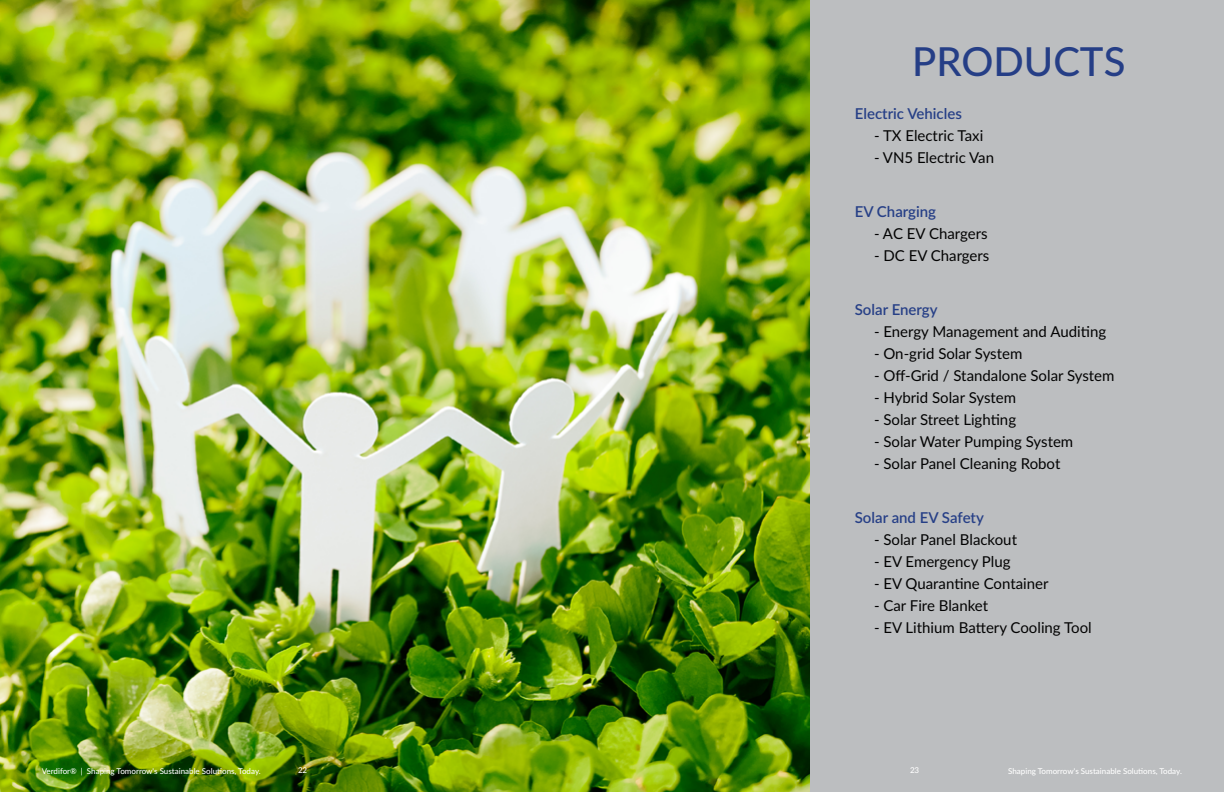
<style>
.page{position:relative;width:1224px;height:792px;background:#fff}
.page>*{position:absolute;margin:0;border:0;box-sizing:border-box;transform-origin:0 0}
.t1{font:500 40px "Lato";color:#253e86}
.t2{font:15px "Lato";color:#000}
.t3{font:600 15px "Lato";color:#253e86}
.t4{font:500 8px "Lato";color:#fff}
</style>
<div class="page">
<img style="left:0;top:0;width:810px;height:792px">
<div style="left:810px;top:0;width:414px;height:792px;background:#bcbec0"></div>
<h1 class="t1" style="left:912px;top:33px;width:215px">PRODUCTS</h1>
<p class="t3" style="left:855px;top:103px;width:109px">Electric Vehicles</p>
<p class="t2" style="left:874px;top:125px;width:111px">- TX Electric Taxi</p>
<p class="t2" style="left:874px;top:147px;width:122px">- VN5 Electric Van</p>
<p class="t3" style="left:855px;top:201px;width:83px">EV Charging</p>
<p class="t2" style="left:874px;top:223px;width:115px">- AC EV Chargers</p>
<p class="t2" style="left:874px;top:245px;width:117px">- DC EV Chargers</p>
<p class="t3" style="left:855px;top:299px;width:84px">Solar Energy</p>
<p class="t2" style="left:874px;top:321px;width:234px">- Energy Management and Auditing</p>
<p class="t2" style="left:874px;top:343px;width:150px">- On-grid Solar System</p>
<p class="t2" style="left:874px;top:365px;width:242px">- Off-Grid / Standalone Solar System</p>
<p class="t2" style="left:874px;top:387px;width:144px">- Hybrid Solar System</p>
<p class="t2" style="left:874px;top:409px;width:144px">- Solar Street Lighting</p>
<p class="t2" style="left:874px;top:431px;width:201px">- Solar Water Pumping System</p>
<p class="t2" style="left:874px;top:453px;width:188px">- Solar Panel Cleaning Robot</p>
<p class="t3" style="left:855px;top:507px;width:131px">Solar and EV Safety</p>
<p class="t2" style="left:874px;top:529px;width:145px">- Solar Panel Blackout</p>
<p class="t2" style="left:874px;top:551px;width:138px">- EV Emergency Plug</p>
<p class="t2" style="left:874px;top:573px;width:176px">- EV Quarantine Container</p>
<p class="t2" style="left:874px;top:595px;width:116px">- Car Fire Blanket</p>
<p class="t2" style="left:874px;top:617px;width:219px">- EV Lithium Battery Cooling Tool</p>
<p class="t4" style="left:42px;top:765px;width:221px">Verdifor® | Shaping Tomorrow's Sustainable Solutions, Today.</p>
<p class="t4" style="left:298px;top:764px;width:11px">22</p>
<p class="t4" style="left:910px;top:764px;width:11px">23</p>
<p class="t4" style="left:1008px;top:765px;width:175px">Shaping Tomorrow's Sustainable Solutions, Today.</p>
</div>
